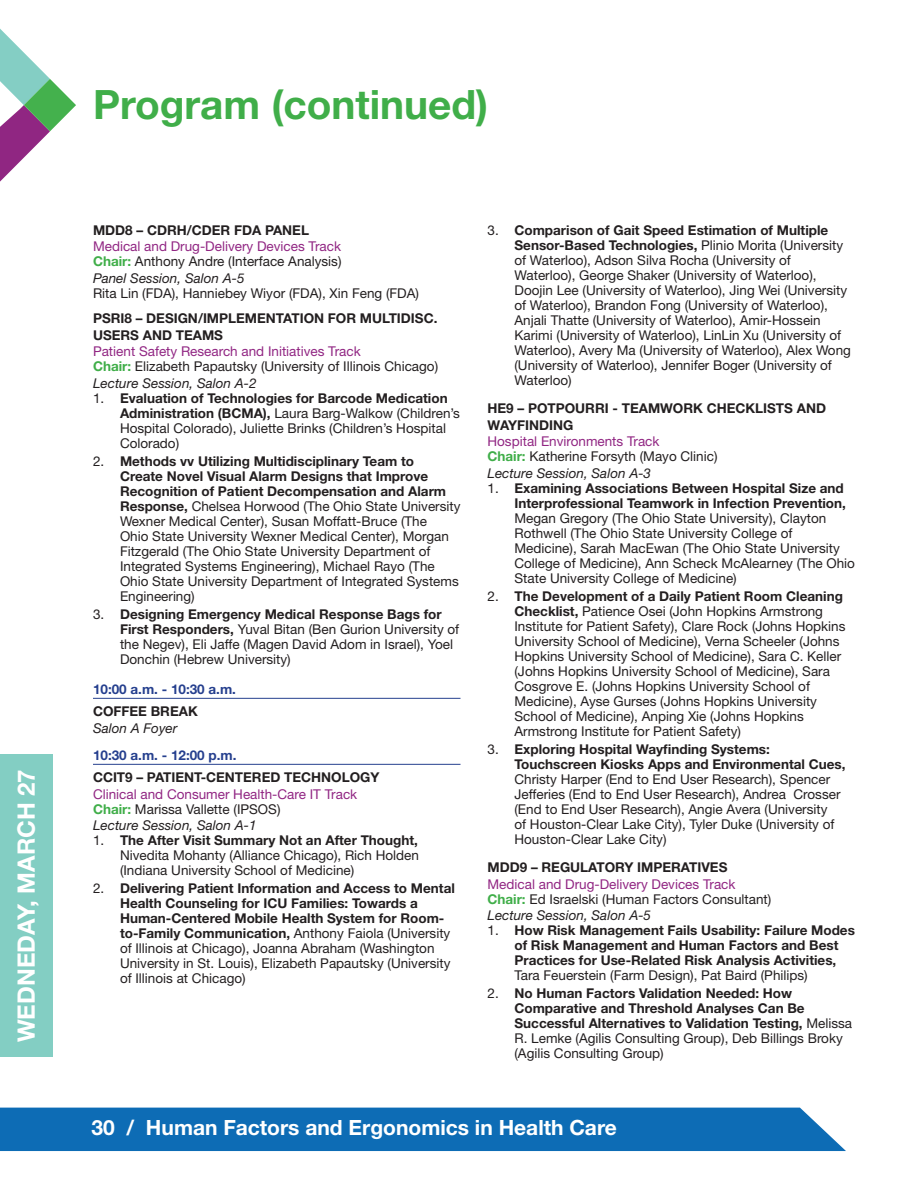
<style>
.page{position:relative;width:918px;height:1188px;background:#fff}
.page>*{position:absolute;margin:0;border:0;box-sizing:border-box;transform-origin:0 0}
.t1{font:700 40.5px "Helvetica Neue LT Std";color:#40ae49}
.Days{font:700 24px "Helvetica Neue LT Std";color:#fff}
.t2{font:700 21px "Helvetica Neue LT Std";color:#fff}
.Info{font:13.5px/15px "Helvetica Neue LT Std";color:#231f20}
.Session{font:700 13.5px/15px "Helvetica Neue LT Std";color:#231f20}
.Track{font:13.5px "Helvetica Neue LT Std";color:#912683}
.Location{font:italic 13.5px "Helvetica Neue LT Std";color:#231f20}
.Session_no_space_bef{font:700 13.5px "Helvetica Neue LT Std";color:#231f20}
.Times{font:700 13.5px "Helvetica Neue LT Std";color:#253f8e}
.s1{font-weight:700;color:#40ae49}
.s2{font-weight:700}
.s3{font-weight:400}
</style>
<div class="page">
<div style="left:0;top:1108px;width:846px;height:43px;background:#0d6cb5"></div>
<svg style="left:0;top:28px;width:76px;height:154px"></svg>
<hr style="left:93px;top:698px;width:367px;height:1px;background:#253f8e">
<hr style="left:93px;top:764px;width:367px;height:1px;background:#253f8e">
<div style="left:0;top:754px;width:52px;height:303px;background:#83cec3"></div>
<p class="Days" style="left:11px;top:1042px;width:274px;rotate:-90deg">WEDNEDAY, MARCH 27</p>
<p class="t1" style="left:93px;top:79px;width:397px">Program (continued)</p>
<p class="Session" style="left:93px;top:222px;width:218px">MDD8 – CDRH/CDER FDA PANEL</p>
<p class="Track" style="left:93px;top:238px;width:250px">Medical and Drug-Delivery Devices Track</p>
<p class="Info" style="left:93px;top:254px;width:250px"><span class="s1">Chair:</span> Anthony Andre (Interface Analysis)</p>
<p class="Location" style="left:93px;top:270px;width:153px">Panel Session, Salon A-5</p>
<p class="Info" style="left:93px;top:285px;width:328px">Rita Lin (FDA), Hanniebey Wiyor (FDA), Xin Feng (FDA)</p>
<p class="Session" style="left:93px;top:310px;width:346px;line-height:16.5px">PSRI8 – DESIGN/IMPLEMENTATION FOR MULTIDISC.<br>USERS AND TEAMS</p>
<p class="Track" style="left:93px;top:343px;width:269px">Patient Safety Research and Initiatives Track</p>
<p class="Info" style="left:93px;top:359px;width:347px"><span class="s1">Chair:</span> Elizabeth Papautsky (University of Illinois Chicago)</p>
<p class="Location" style="left:93px;top:375px;width:165px">Lecture Session, Salon A-2</p>
<p class="Info" style="left:120px;top:390px;width:342px;text-indent:-27px">1. <span class="s2">Evaluation of Technologies for Barcode Medication Administration (BCMA),</span> Laura Barg-Walkow (Children’s Hospital Colorado), Juliette Brinks (Children’s Hospital Colorado)</p>
<p class="Info" style="left:120px;top:453px;width:342px;text-indent:-27px">2. <span class="s2">Methods vv Utilizing Multidisciplinary Team to Create Novel Visual Alarm Designs that Improve Recognition of Patient Decompensation and Alarm Response,</span> Chelsea Horwood (The Ohio State University Wexner Medical Center), Susan Moffatt-Bruce (The<br>Ohio State University Wexner Medical Center), Morgan Fitzgerald (The Ohio State University Department of Integrated Systems Engineering), Michael Rayo (The Ohio State University Department of Integrated Systems Engineering)</p>
<p class="Info" style="left:120px;top:606px;width:341px;text-indent:-27px">3. <span class="s2">Designing Emergency Medical Response Bags for First Responders,</span> Yuval Bitan (Ben Gurion University of the Negev), Eli Jaffe (Magen David Adom in Israel), Yoel Donchin (Hebrew University)</p>
<p class="Times" style="left:93px;top:680px;width:145px">10:00 a.m. - 10:30 a.m.</p>
<p class="Session_no_space_bef" style="left:93px;top:703px;width:106px">COFFEE BREAK</p>
<p class="Location" style="left:93px;top:720px;width:86px">Salon A Foyer</p>
<p class="Times" style="left:93px;top:746px;width:145px">10:30 a.m. - 12:00 p.m.</p>
<p class="Session_no_space_bef" style="left:93px;top:769px;width:288px">CCIT9 – PATIENT-CENTERED TECHNOLOGY</p>
<p class="Track" style="left:93px;top:786px;width:266px">Clinical and Consumer Health-Care IT Track</p>
<p class="Info" style="left:93px;top:801px;width:189px"><span class="s1">Chair:</span> Marissa Vallette (IPSOS)</p>
<p class="Location" style="left:93px;top:817px;width:165px">Lecture Session, Salon A-1</p>
<p class="Info" style="left:120px;top:833px;width:301px;text-align:justify;text-indent:-27px">1. <span class="s2">The After Visit Summary Not an After Thought, </span>Nivedita Mohanty (Alliance Chicago), Rich Holden (Indiana University School of Medicine)</p>
<p class="Session" style="left:120px;top:881px;width:336px;text-indent:-27px"><span class="s3">2.</span> Delivering Patient Information and Access to Mental Health Counseling for ICU Families: Towards a Human-Centered Mobile Health System for Room&shy;to-Family Communication, <span class="s3">Anthony Faiola (University of Illinois at Chicago), Joanna Abraham (Washington University in St. Louis), Elizabeth Papautsky (University of Illinois at Chicago)</span></p>
<p class="Info" style="left:514px;top:222px;width:338px;text-indent:-27px">3. <span class="s2">Comparison of Gait Speed Estimation of Multiple Sensor-Based Technologies,</span> Plinio Morita (University of Waterloo), Adson Silva Rocha (University of Waterloo), George Shaker (University of Waterloo), Doojin Lee (University of Waterloo), Jing Wei (University of Waterloo), Brandon Fong (University of Waterloo), Anjali Thatte (University of Waterloo), Amir-Hossein Karimi (University of Waterloo), LinLin Xu (University of Waterloo), Avery Ma (University of Waterloo), Alex Wong (University of Waterloo), Jennifer Boger (University of Waterloo)</p>
<p class="Session" style="left:488px;top:400px;width:340px;line-height:16.5px">HE9 – POTPOURRI - TEAMWORK CHECKLISTS AND<br>WAYFINDING</p>
<p class="Track" style="left:488px;top:433px;width:174px">Hospital Environments Track</p>
<p class="Info" style="left:488px;top:449px;width:232px"><span class="s1">Chair:</span> Katherine Forsyth (Mayo Clinic)</p>
<p class="Location" style="left:488px;top:465px;width:165px">Lecture Session, Salon A-3</p>
<p class="Info" style="left:514px;top:480px;width:342px;text-indent:-27px">1. <span class="s2">Examining Associations Between Hospital Size and Interprofessional Teamwork in Infection Prevention, </span>Megan Gregory (The Ohio State University), Clayton Rothwell (The Ohio State University College of Medicine), Sarah MacEwan (The Ohio State University College of Medicine), Ann Scheck McAlearney (The Ohio State University College of Medicine)</p>
<p class="Info" style="left:514px;top:588px;width:333px;text-indent:-27px">2. <span class="s2">The Development of a Daily Patient Room Cleaning Checklist,</span> Patience Osei (John Hopkins Armstrong Institute for Patient Safety), Clare Rock (Johns Hopkins University School of Medicine), Verna Scheeler (Johns Hopkins University School of Medicine), Sara C. Keller (Johns Hopkins University School of Medicine), Sara Cosgrove E. (Johns Hopkins University School of Medicine), Ayse Gurses (Johns Hopkins University School of Medicine), Anping Xie (Johns Hopkins Armstrong Institute for Patient Safety)</p>
<p class="Info" style="left:514px;top:741px;width:333px;text-indent:-27px">3. <span class="s2">Exploring Hospital Wayfinding Systems:<br>Touchscreen Kiosks Apps and Environmental Cues, </span>Christy Harper (End to End User Research), Spencer Jefferies (End to End User Research), Andrea Crosser (End to End User Research), Angie Avera (University<br>of Houston-Clear Lake City), Tyler Duke (University of Houston-Clear Lake City)</p>
<p class="Session" style="left:488px;top:860px;width:241px">MDD9 – REGULATORY IMPERATIVES</p>
<p class="Track" style="left:488px;top:876px;width:250px">Medical and Drug-Delivery Devices Track</p>
<p class="Info" style="left:488px;top:891px;width:285px"><span class="s1">Chair:</span> Ed Israelski (Human Factors Consultant)</p>
<p class="Location" style="left:488px;top:907px;width:165px">Lecture Session, Salon A-5</p>
<p class="Session" style="left:514px;top:923px;width:342px;text-indent:-27px"><span class="s3">1.</span> How Risk Management Fails Usability: Failure Modes of Risk Management and Human Factors and Best Practices for Use-Related Risk Analysis Activities, <span class="s3">Tara Feuerstein (Farm Design), Pat Baird (Philips)</span></p>
<p class="Session" style="left:514px;top:986px;width:339px;text-indent:-27px"><span class="s3">2.</span> No Human Factors Validation Needed: How Comparative and Threshold Analyses Can Be Successful Alternatives to Validation Testing, <span class="s3">Melissa R. Lemke (Agilis Consulting Group), Deb Billings Broky (Agilis Consulting Group)</span></p>
<h3 class="t2" style="left:92px;top:1115px;width:527px">30 / Human Factors and Ergonomics in Health Care</h3>
</div>
